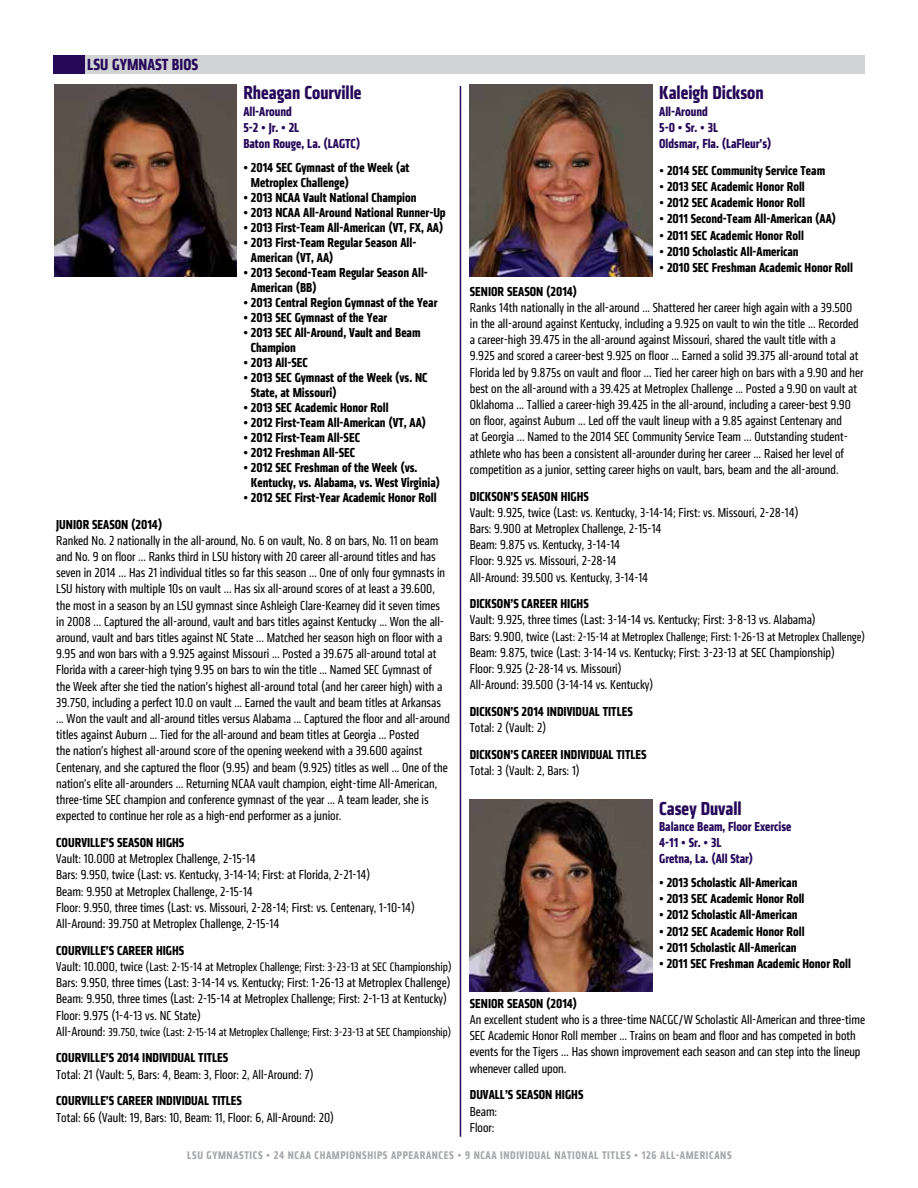
<style>
.page{position:relative;width:918px;height:1188px;background:#fff}
.page>*{position:absolute;margin:0;border:0;box-sizing:border-box;transform-origin:0 0}
.t1{font:700 condensed 19.5px "Klavika CH";color:#260859}
.t2{font:700 condensed 16.8px "Klavika CH";color:#260859}
.t3{font:condensed 13.5px/16.2px "Klavika CH";color:#000}
.t4{font:700 condensed 13.5px/15px "Klavika CH";color:#000}
.t5{font:700 condensed 13.5px/16.2px "Klavika CH";color:#260859}
.t6{font:condensed 12.75px "Klavika CH";color:#000}
.t7{font:condensed 12px "Klavika CH";color:#000}
.t8{font:700 condensed 11.55px "Klavika CH";letter-spacing:.05em;color:#a7a9ac}
.s1{font-size:13.5px}
.s2{font-weight:400}
</style>
<div class="page">
<div style="left:85px;top:55px;width:780px;height:19px;background:#d1d3d4"></div>
<div style="left:53px;top:55px;width:31px;height:19px;background:#260859"></div>
<hr style="left:460px;top:86px;width:1px;height:1051px;background:#260859">
<img style="left:470px;top:800px;width:182px;height:191px">
<img style="left:54px;top:85px;width:183px;height:191px">
<img style="left:470px;top:85px;width:182px;height:191px">
<p class="t2" style="left:87px;top:54px;width:112px">LSU GYMNAST BIOS</p>
<h1 class="t1" style="left:243px;top:80px;width:120px">Rheagan Courville</h1>
<p class="t5" style="left:243px;top:103px;width:118px">All-Around<br>5-2 • Jr. • 2L<br>Baton Rouge, La. (LAGTC)</p>
<p class="t4" style="left:251px;top:160px;width:160px;text-indent:-8px">• 2014 SEC Gymnast of the Week (at<br>Metroplex Challenge)</p>
<p class="t4" style="left:243px;top:190px;width:175px">• 2013 NCAA Vault National Champion</p>
<p class="t4" style="left:243px;top:205px;width:204px">• 2013 NCAA All-Around National Runner-Up</p>
<p class="t4" style="left:243px;top:220px;width:202px">• 2013 First-Team All-American (VT, FX, AA)</p>
<p class="t4" style="left:251px;top:235px;width:167px;text-indent:-8px">• 2013 First-Team Regular Season All-<br>American (VT, AA)</p>
<p class="t4" style="left:251px;top:265px;width:179px;text-indent:-8px">• 2013 Second-Team Regular Season All-<br>American (BB)</p>
<p class="t4" style="left:243px;top:295px;width:196px">• 2013 Central Region Gymnast of the Year</p>
<p class="t4" style="left:243px;top:310px;width:145px">• 2013 SEC Gymnast of the Year</p>
<p class="t4" style="left:251px;top:325px;width:171px;text-indent:-8px">• 2013 SEC All-Around, Vault and Beam<br>Champion</p>
<p class="t4" style="left:243px;top:355px;width:66px">• 2013 All-SEC</p>
<p class="t4" style="left:251px;top:370px;width:178px;text-indent:-8px">• 2013 SEC Gymnast of the Week (vs. NC<br>State, at Missouri)</p>
<p class="t4" style="left:243px;top:400px;width:147px">• 2013 SEC Academic Honor Roll</p>
<p class="t4" style="left:243px;top:415px;width:184px">• 2012 First-Team All-American (VT, AA)</p>
<p class="t4" style="left:243px;top:430px;width:118px">• 2012 First-Team All-SEC</p>
<p class="t4" style="left:243px;top:445px;width:113px">• 2012 Freshman All-SEC</p>
<p class="t4" style="left:251px;top:460px;width:191px;text-indent:-8px">• 2012 SEC Freshman of the Week (vs.<br>Kentucky, vs. Alabama, vs. West Virginia)</p>
<p class="t4" style="left:243px;top:490px;width:195px">• 2012 SEC First-Year Academic Honor Roll</p>
<p class="t4" style="left:56px;top:517px;width:108px">JUNIOR SEASON (2014)</p>
<p class="t3" style="left:56px;top:532px;width:395px">Ranked No. 2 nationally in the all-around, No. 6 on vault, No. 8 on bars, No. 11 on beam and No. 9 on floor ... Ranks third in LSU history with 20 career all-around titles and has seven in 2014 ... Has 21 individual titles so far this season ... One of only four gymnasts in LSU history with multiple 10s on vault ... Has six all-around scores of at least a 39.600, the most in a season by an LSU gymnast since Ashleigh Clare-Kearney did it seven times in 2008 ... Captured the all-around, vault and bars titles against Kentucky ... Won the all&shy;around, vault and bars titles against NC State ... Matched her season high on floor with a 9.95 and won bars with a 9.925 against Missouri ... Posted a 39.675 all-around total at Florida with a career-high tying 9.95 on bars to win the title ... Named SEC Gymnast of<br>the Week after she tied the nation’s highest all-around total (and her career high) with a 39.750, including a perfect 10.0 on vault ... Earned the vault and beam titles at Arkansas ... Won the vault and all-around titles versus Alabama ... Captured the floor and all-around titles against Auburn ... Tied for the all-around and beam titles at Georgia ... Posted<br>the nation’s highest all-around score of the opening weekend with a 39.600 against Centenary, and she captured the floor (9.95) and beam (9.925) titles as well ... One of the nation’s elite all-arounders … Returning NCAA vault champion, eight-time All-American, three-time SEC champion and conference gymnast of the year … A team leader, she is expected to continue her role as a high-end performer as a junior.</p>
<p class="t4" style="left:56px;top:835px;width:130px">COURVILLE’S SEASON HIGHS</p>
<p class="t3" style="left:56px;top:851px;width:360px">Vault: 10.000 at Metroplex Challenge, 2-15-14<br>Bars: 9.950, twice (Last: vs. Kentucky, 3-14-14; First: at Florida, 2-21-14)<br>Beam: 9.950 at Metroplex Challenge, 2-15-14<br>Floor: 9.950, three times (Last: vs. Missouri, 2-28-14; First: vs. Centenary, 1-10-14)<br>All-Around: 39.750 at Metroplex Challenge, 2-15-14</p>
<p class="t4" style="left:56px;top:943px;width:130px">COURVILLE’S CAREER HIGHS</p>
<p class="t6" style="left:56px;top:959px;width:397px"><span class="s1">Vault: 10.000, twice</span> (Last: 2-15-14 at Metroplex Challenge; First: 3-23-13 at SEC Championship)</p>
<p class="t3" style="left:56px;top:975px;width:396px">Bars: 9.950, three times (Last: 3-14-14 vs. Kentucky; First: 1-26-13 at Metroplex Challenge)<br>Beam: 9.950, three times (Last: 2-15-14 at Metroplex Challenge; First: 2-1-13 at Kentucky)<br>Floor: 9.975 (1-4-13 vs. NC State)</p>
<p class="t7" style="left:56px;top:1025px;width:397px"><span class="s1">All-Around:</span> 39.750, twice (Last: 2-15-14 at Metroplex Challenge; First: 3-23-13 at SEC Championship)</p>
<p class="t4" style="left:56px;top:1050px;width:174px">COURVILLE’S 2014 INDIVIDUAL TITLES</p>
<p class="t3" style="left:56px;top:1066px;width:259px">Total: 21 (Vault: 5, Bars: 4, Beam: 3, Floor: 2, All-Around: 7)</p>
<p class="t4" style="left:56px;top:1093px;width:187px">COURVILLE’S CAREER INDIVIDUAL TITLES</p>
<p class="t3" style="left:56px;top:1109px;width:279px">Total: 66 (Vault: 19, Bars: 10, Beam: 11, Floor: 6, All-Around: 20)</p>
<h1 class="t1" style="left:659px;top:80px;width:106px">Kaleigh Dickson</h1>
<p class="t5" style="left:659px;top:103px;width:114px">All-Around<br>5-0 • Sr. • 3L<br>Oldsmar, Fla. (LaFleur’s)</p>
<p class="t4" style="left:659px;top:163px;width:167px"><span class="s2">•</span> 2014 SEC Community Service Team</p>
<p class="t4" style="left:659px;top:179px;width:147px"><span class="s2">•</span> 2013 SEC Academic Honor Roll</p>
<p class="t4" style="left:659px;top:195px;width:147px"><span class="s2">•</span> 2012 SEC Academic Honor Roll</p>
<p class="t4" style="left:659px;top:211px;width:179px"><span class="s2">•</span> 2011 Second-Team All-American (AA)</p>
<p class="t4" style="left:659px;top:227px;width:146px"><span class="s2">•</span> 2011 SEC Academic Honor Roll</p>
<p class="t4" style="left:659px;top:244px;width:141px"><span class="s2">•</span> 2010 Scholastic All-American</p>
<p class="t4" style="left:659px;top:260px;width:195px"><span class="s2">•</span> 2010 SEC Freshman Academic Honor Roll</p>
<p class="t4" style="left:470px;top:284px;width:109px">SENIOR SEASON (2014)</p>
<p class="t3" style="left:470px;top:299px;width:395px">Ranks 14th nationally in the all-around ... Shattered her career high again with a 39.500 in the all-around against Kentucky, including a 9.925 on vault to win the title ... Recorded a career-high 39.475 in the all-around against Missouri, shared the vault title with a 9.925 and scored a career-best 9.925 on floor ... Earned a solid 39.375 all-around total at Florida led by 9.875s on vault and floor ... Tied her career high on bars with a 9.90 and her best on the all-around with a 39.425 at Metroplex Challenge ... Posted a 9.90 on vault at Oklahoma ... Tallied a career-high 39.425 in the all-around, including a career-best 9.90 on floor, against Auburn ... Led off the vault lineup with a 9.85 against Centenary and<br>at Georgia ... Named to the 2014 SEC Community Service Team ... Outstanding student&shy;athlete who has been a consistent all-arounder during her career … Raised her level of competition as a junior, setting career highs on vault, bars, beam and the all-around.</p>
<p class="t4" style="left:470px;top:488px;width:121px">DICKSON’S SEASON HIGHS</p>
<p class="t3" style="left:470px;top:504px;width:330px">Vault: 9.925, twice (Last: vs. Kentucky, 3-14-14; First: vs. Missouri, 2-28-14)<br>Bars: 9.900 at Metroplex Challenge, 2-15-14<br>Beam: 9.875 vs. Kentucky, 3-14-14<br>Floor: 9.925 vs. Missouri, 2-28-14<br>All-Around: 39.500 vs. Kentucky, 3-14-14</p>
<p class="t4" style="left:470px;top:596px;width:120px">DICKSON’S CAREER HIGHS</p>
<p class="t3" style="left:470px;top:612px;width:348px">Vault: 9.925, three times (Last: 3-14-14 vs. Kentucky; First: 3-8-13 vs. Alabama)</p>
<p class="t6" style="left:470px;top:629px;width:397px"><span class="s1">Bars: 9.900, twice</span> (Last: 2-15-14 at Metroplex Challenge; First: 1-26-13 at Metroplex Challenge)</p>
<p class="t3" style="left:470px;top:644px;width:367px">Beam: 9.875, twice (Last: 3-14-14 vs. Kentucky; First: 3-23-13 at SEC Championship)<br>Floor: 9.925 (2-28-14 vs. Missouri)<br>All-Around: 39.500 (3-14-14 vs. Kentucky)</p>
<p class="t4" style="left:470px;top:704px;width:164px">DICKSON’S 2014 INDIVIDUAL TITLES</p>
<p class="t3" style="left:470px;top:720px;width:78px">Total: 2 (Vault: 2)</p>
<p class="t4" style="left:470px;top:747px;width:178px">DICKSON’S CAREER INDIVIDUAL TITLES</p>
<p class="t3" style="left:470px;top:762px;width:112px">Total: 3 (Vault: 2, Bars: 1)</p>
<h1 class="t1" style="left:659px;top:795px;width:84px">Casey Duvall</h1>
<p class="t5" style="left:659px;top:818px;width:134px">Balance Beam, Floor Exercise<br>4-11 • Sr. • 3L<br>Gretna, La. (All Star)</p>
<p class="t4" style="left:659px;top:875px;width:140px">• 2013 Scholastic All-American</p>
<p class="t4" style="left:659px;top:891px;width:147px">• 2013 SEC Academic Honor Roll</p>
<p class="t4" style="left:659px;top:907px;width:140px">• 2012 Scholastic All-American</p>
<p class="t4" style="left:659px;top:923px;width:147px">• 2012 SEC Academic Honor Roll</p>
<p class="t4" style="left:659px;top:940px;width:139px">• 2011 Scholastic All-American</p>
<p class="t4" style="left:659px;top:956px;width:193px">• 2011 SEC Freshman Academic Honor Roll</p>
<p class="t4" style="left:470px;top:996px;width:109px">SENIOR SEASON (2014)</p>
<p class="t3" style="left:470px;top:1011px;width:397px">An excellent student who is a three-time NACGC/W Scholastic All-American and three-time SEC Academic Honor Roll member … Trains on beam and floor and has competed in both events for the Tigers … Has shown improvement each season and can step into the lineup whenever called upon.</p>
<p class="t4" style="left:470px;top:1087px;width:115px">DUVALL’S SEASON HIGHS</p>
<p class="t3" style="left:470px;top:1103px;width:29px">Beam:<br>Floor:</p>
<p class="t8" style="left:187px;top:1148px;width:546px">LSU GYMNASTICS • 24 NCAA CHAMPIONSHIPS APPEARANCES • 9 NCAA INDIVIDUAL NATIONAL TITLES • 126 ALL-AMERICANS</p>
</div>
